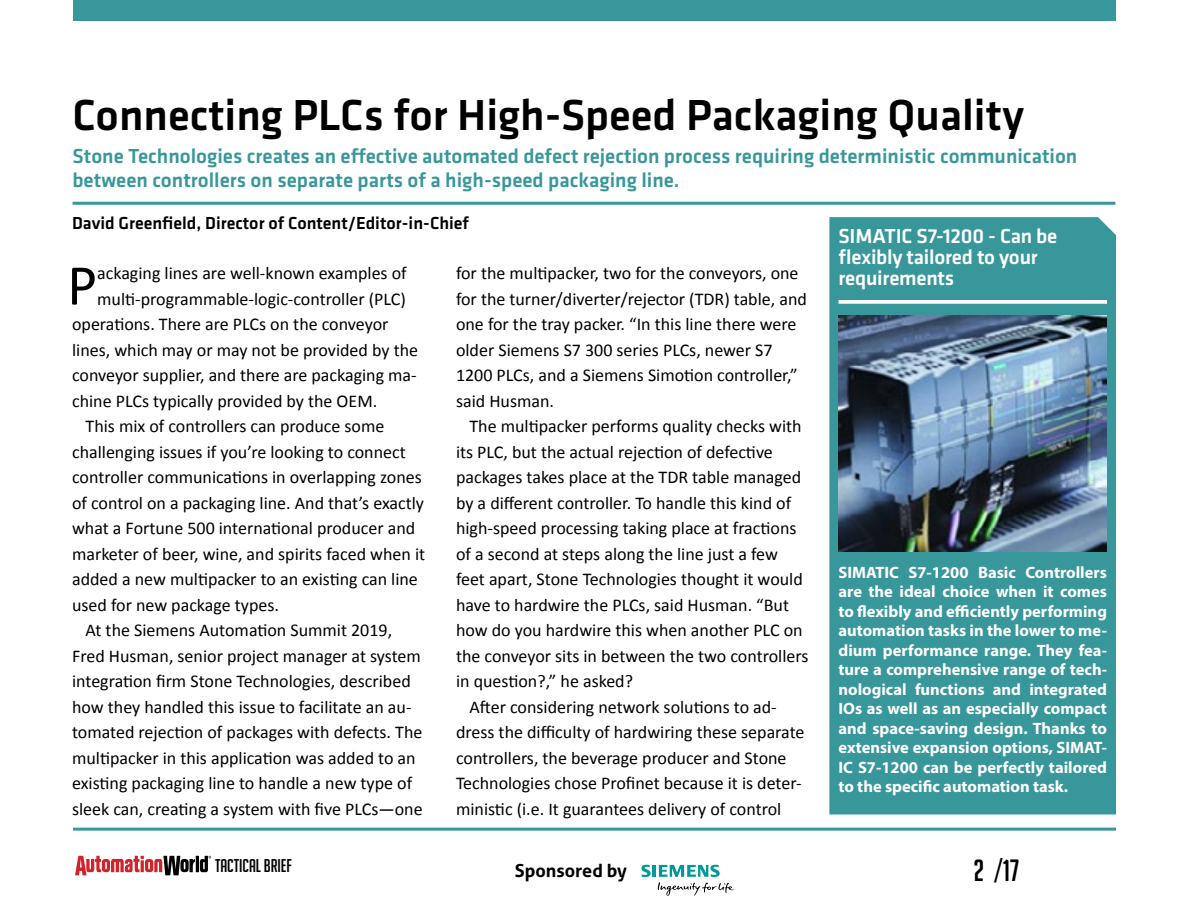
<style>
.page{position:relative;width:1188px;height:918px;background:#fff}
.page>*{position:absolute;margin:0;border:0;box-sizing:border-box;transform-origin:0 0}
.t1{font:58.2px "Calibri";color:#000}
.t2{font:500 45px "Klavika";color:#000}
.t3{font:30px "Big Noodle Titling";color:#000}
.t4{font:500 21px/24px "Klavika";color:#38979b}
.t5{font:500 21px/21px "Klavika";letter-spacing:-.01em;color:#fff}
.t6{font:18px/25.5px "Calibri";color:#000}
.t7{font:500 18px "Klavika";color:#000}
.t8{font:18px "Big Noodle Titling";color:#000}
.t9{font:700 18px "Aller";color:#000}
.t10{font:700 16.5px/19.5px "Myriad Pro";color:#fff;text-align:justify}
</style>
<div class="page">
<svg style="left:75px;top:856px;width:136px;height:19px"></svg>
<div style="left:73px;top:0;width:1043px;height:21px;background:#38979b"></div>
<hr style="left:73px;top:828px;width:1043px;height:3px;background:#38979b">
<svg style="left:641px;top:865px;width:93px;height:31px"></svg>
<div style="left:829px;top:217px;width:287px;height:597px;background:#38979b"></div>
<svg style="left:838px;top:300px;width:269px;height:4px"></svg>
<img style="left:838px;top:315px;width:269px;height:237px">
<hr style="left:73px;top:202px;width:1042px;height:3px;background:#38979b">
<h2 class="t2" style="left:73px;top:90px;width:953px">Connecting PLCs for High-Speed Packaging Quality</h2>
<p class="t4" style="left:73px;top:144px;width:1006px">Stone Technologies creates an effective automated defect rejection process requiring deterministic communication between controllers on separate parts of a high-speed packaging line.</p>
<p class="t7" style="left:72px;top:213px;width:399px">David Greenfield, Director of Content/Editor-in-Chief</p>
<p class="t5" style="left:838px;top:226px;width:220px">SIMATIC S7-1200 - Can be flexibly tailored to your requirements</p>
<p class="t6" style="left:456px;top:260px;width:352px">for the multipacker, two for the conveyors, one for the turner/diverter/rejector (TDR) table, and one for the tray packer. “In this line there were older Siemens S7 300 series PLCs, newer S7<br>1200 PLCs, and a Siemens Simotion controller,” said Husman.</p>
<p class="t6" style="left:470px;top:413px;width:334px">The multipacker performs quality checks with</p>
<p class="t6" style="left:456px;top:439px;width:318px">its PLC, but the actual rejection of defective</p>
<p class="t6" style="left:456px;top:465px;width:347px">packages takes place at the TDR table managed</p>
<p class="t6" style="left:456px;top:490px;width:337px">by a different controller. To handle this kind of</p>
<p class="t6" style="left:456px;top:516px;width:342px">high-speed processing taking place at fractions</p>
<p class="t6" style="left:456px;top:541px;width:324px">of a second at steps along the line just a few</p>
<p class="t6" style="left:456px;top:567px;width:348px">feet apart, Stone Technologies thought it would</p>
<p class="t6" style="left:456px;top:592px;width:335px">have to hardwire the PLCs, said Husman. “But</p>
<p class="t6" style="left:456px;top:618px;width:348px">how do you hardwire this when another PLC on</p>
<p class="t6" style="left:456px;top:643px;width:354px">the conveyor sits in between the two controllers</p>
<p class="t6" style="left:456px;top:669px;width:179px">in question?,” he asked?</p>
<p class="t6" style="left:470px;top:694px;width:309px">After considering network solutions to ad-</p>
<p class="t6" style="left:456px;top:720px;width:350px">dress the difficulty of hardwiring these separate</p>
<p class="t6" style="left:456px;top:745px;width:332px">controllers, the beverage producer and Stone</p>
<p class="t6" style="left:456px;top:771px;width:347px">Technologies chose Profinet because it is deter-</p>
<p class="t6" style="left:456px;top:796px;width:327px">ministic (i.e. It guarantees delivery of control</p>
<h1 class="t1" style="left:67px;top:248px;width:32px">P</h1>
<p class="t6" style="left:97px;top:260px;width:311px">ackaging lines are well-known examples of</p>
<p class="t6" style="left:97px;top:286px;width:310px">multi-programmable-logic-controller (PLC)</p>
<p class="t6" style="left:72px;top:311px;width:318px">operations. There are PLCs on the conveyor</p>
<p class="t6" style="left:72px;top:337px;width:348px">lines, which may or may not be provided by the</p>
<p class="t6" style="left:72px;top:362px;width:346px">conveyor supplier, and there are packaging ma-</p>
<p class="t6" style="left:72px;top:388px;width:307px">chine PLCs typically provided by the OEM.</p>
<p class="t6" style="left:86px;top:413px;width:300px">This mix of controllers can produce some</p>
<p class="t6" style="left:72px;top:439px;width:335px">challenging issues if you’re looking to connect</p>
<p class="t6" style="left:72px;top:464px;width:351px">controller communications in overlapping zones</p>
<p class="t6" style="left:72px;top:490px;width:353px">of control on a packaging line. And that’s exactly</p>
<p class="t6" style="left:72px;top:515px;width:345px">what a Fortune 500 international producer and</p>
<p class="t6" style="left:72px;top:541px;width:355px">marketer of beer, wine, and spirits faced when it</p>
<p class="t6" style="left:72px;top:566px;width:347px">added a new multipacker to an existing can line</p>
<p class="t6" style="left:72px;top:592px;width:208px">used for new package types.</p>
<p class="t6" style="left:86px;top:617px;width:308px">At the Siemens Automation Summit 2019,</p>
<p class="t6" style="left:72px;top:643px;width:350px">Fred Husman, senior project manager at system</p>
<p class="t6" style="left:72px;top:668px;width:340px">integration firm Stone Technologies, described</p>
<p class="t6" style="left:72px;top:694px;width:341px">how they handled this issue to facilitate an au-</p>
<p class="t6" style="left:72px;top:719px;width:352px">tomated rejection of packages with defects. The</p>
<p class="t6" style="left:72px;top:745px;width:345px">multipacker in this application was added to an</p>
<p class="t6" style="left:72px;top:770px;width:342px">existing packaging line to handle a new type of</p>
<p class="t6" style="left:72px;top:796px;width:352px">sleek can, creating a system with five PLCs—one</p>
<p class="t10" style="left:838px;top:562px;width:270px">SIMATIC S7-1200 Basic Controllers are the ideal choice when it comes to flexibly and efficiently performing automation tasks in the lower to me&shy;dium performance range. They fea&shy;ture a comprehensive range of tech&shy;nological functions and integrated IOs as well as an especially compact and space-saving design. Thanks to extensive expansion options, SIMAT-IC S7-1200 can be perfectly tailored to the specific automation task.</p>
<p class="t8" style="left:215px;top:856px;width:78px">TACTICAL BRIEF</p>
<p class="t9" style="left:515px;top:859px;width:114px">Sponsored by</p>
<h3 class="t3" style="left:974px;top:854px;width:47px">2 /17</h3>
</div>
